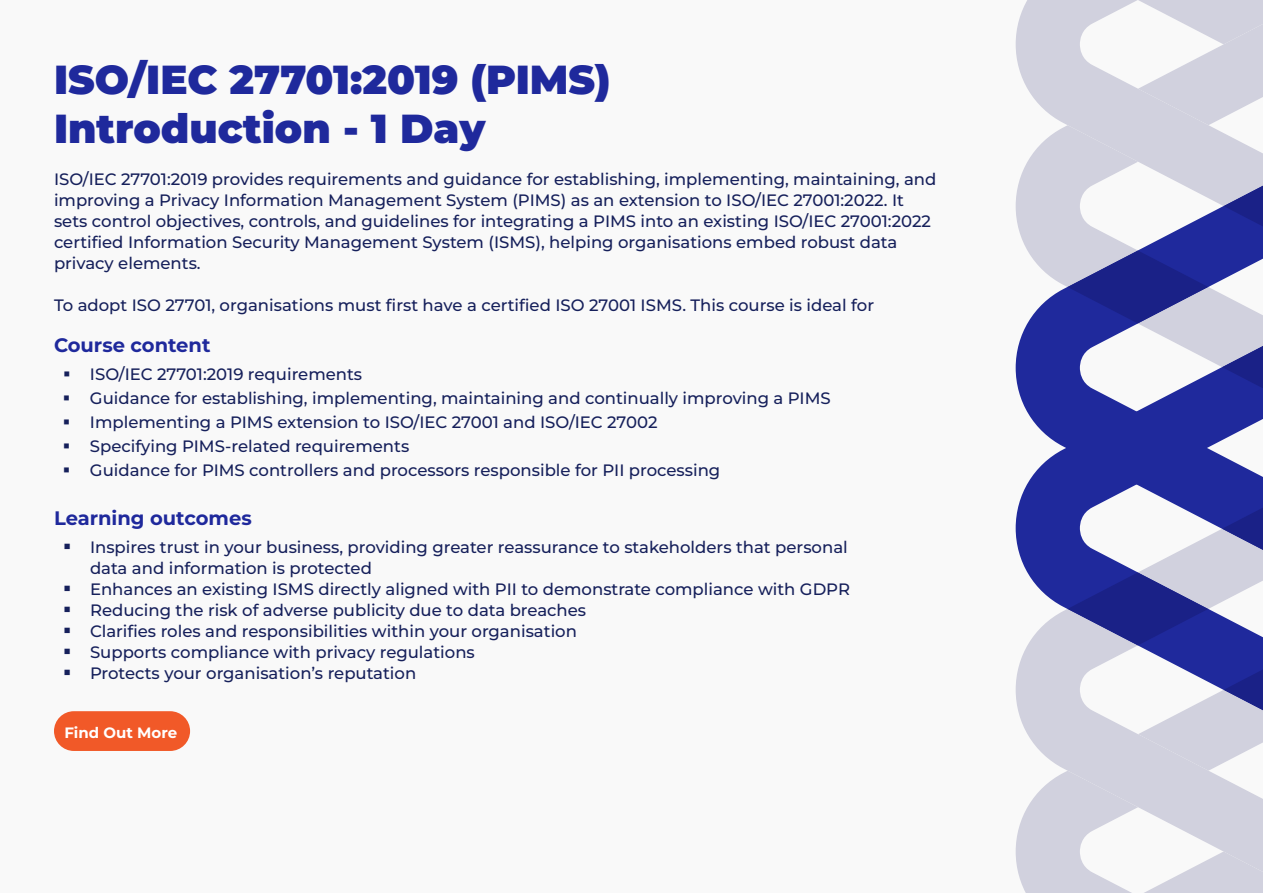
<style>
.page{position:relative;width:1263px;height:893px;background:#f9f9f9}
.page>*{position:absolute;margin:0;border:0;box-sizing:border-box;transform-origin:0 0}
.t1{font:900 40.5px/48.6px "Montserrat";color:#1f299c}
.t2{font:700 19.5px "Montserrat";color:#1f299c}
.t3{font:500 16.5px/21px "Montserrat";color:#16205b}
.t4{font:700 15px "Montserrat";color:#fff}
</style>
<div class="page">
<svg style="left:1016px;top:552px;width:247px;height:341px;fill:#d1d1de"></svg>
<svg style="left:1067px;top:572px;width:141px;height:73px;background:#484ea1"></svg>
<svg style="left:1016px;top:390px;width:247px;height:162px;fill:#1f299c"></svg>
<svg style="left:1016px;top:0;width:247px;height:390px;fill:#d1d1de"></svg>
<svg style="left:1223px;top:186px;width:40px;height:40px;background:#484ea1"></svg>
<div style="left:54px;top:711px;width:136px;height:40px;background:#f15928;border-radius:20px"></div>
<h1 class="t1" style="left:54px;top:56px;width:558px">ISO/IEC 27701:2019 (PIMS)<br>Introduction - 1 Day</h1>
<p class="t3" style="left:54px;top:170px;width:884px">ISO/IEC 27701:2019 provides requirements and guidance for establishing, implementing, maintaining, and improving a Privacy Information Management System (PIMS) as an extension to ISO/IEC 27001:2022. It sets control objectives, controls, and guidelines for integrating a PIMS into an existing ISO/IEC 27001:2022 certified Information Security Management System (ISMS), helping organisations embed robust data privacy elements.</p>
<p class="t3" style="left:54px;top:296px;width:822px">To adopt ISO 27701, organisations must first have a certified ISO 27001 ISMS. This course is ideal for</p>
<p class="t2" style="left:54px;top:331px;width:158px">Course content</p>
<p class="t3" style="left:90px;top:363px;width:742px;line-height:24px">ISO/IEC 27701:2019 requirements<br>Guidance for establishing, implementing, maintaining and continually improving a PIMS Implementing a PIMS extension to ISO/IEC 27001 and ISO/IEC 27002<br>Specifying PIMS-related requirements<br>Guidance for PIMS controllers and processors responsible for PII processing</p>
<p class="t2" style="left:54px;top:504px;width:199px">Learning outcomes</p>
<p class="t3" style="left:90px;top:538px;width:761px">Inspires trust in your business, providing greater reassurance to stakeholders that personal data and information is protected<br>Enhances an existing ISMS directly aligned with PII to demonstrate compliance with GDPR Reducing the risk of adverse publicity due to data breaches<br>Clarifies roles and responsibilities within your organisation<br>Supports compliance with privacy regulations<br>Protects your organisation’s reputation</p>
<p class="t4" style="left:64px;top:722px;width:114px">Find Out More</p>
</div>
